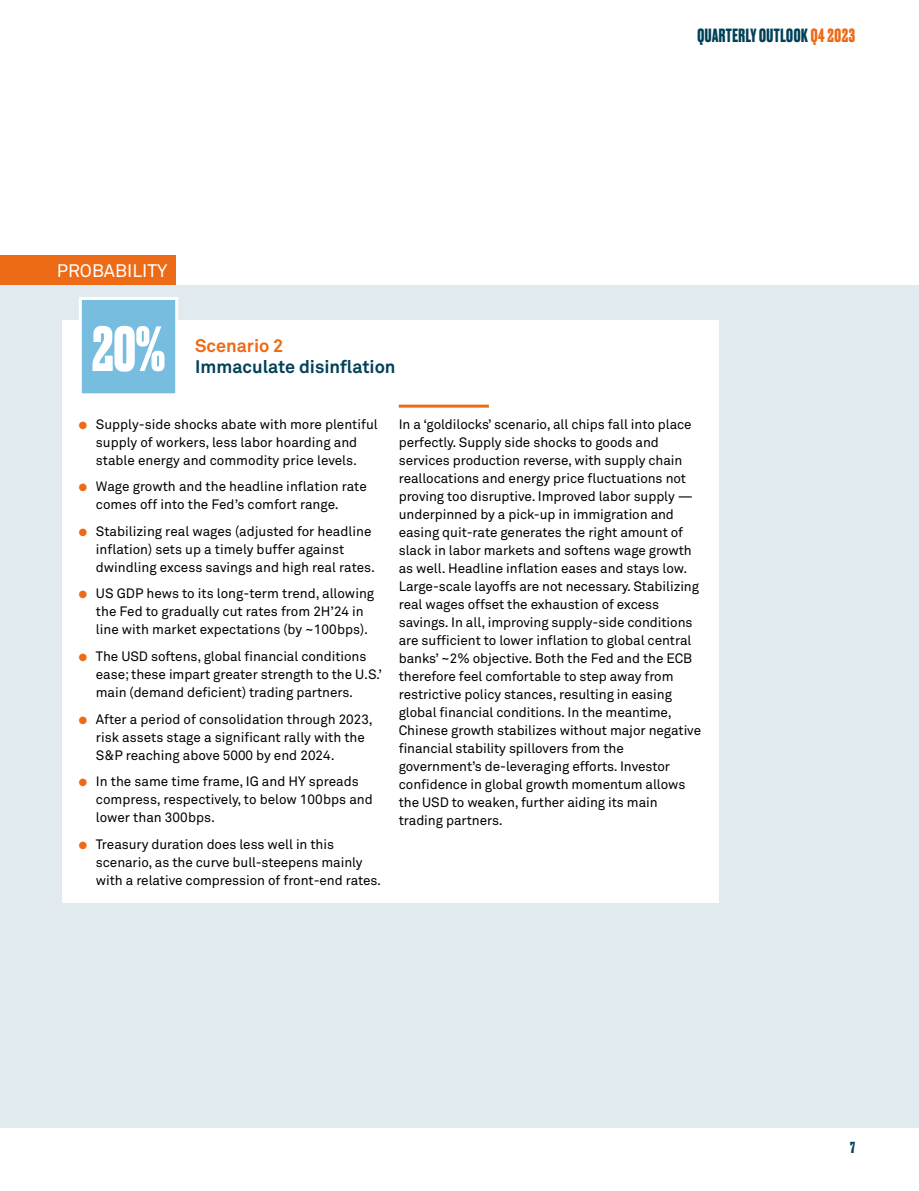
<style>
.page{position:relative;width:919px;height:1191px;background:#fff}
.page>*{position:absolute;margin:0;border:0;box-sizing:border-box;transform-origin:0 0}
.t1{font:700 60px "Druk";color:#fff}
.t2{font:700 18px "Druk";letter-spacing:.03em;color:#004157}
.t3{font:700 18px "Akkurat Pro";color:#004157}
.t4{font:18px "Akkurat Pro";color:#fff}
.t5{font:700 18px "Akkurat Pro";color:#ed6a16}
.t6{font:700 15px "Druk";color:#004157}
.t7{font:13.5px/18px "Akkurat Pro";letter-spacing:-.005em;color:#000}
.s1{color:#ed6a16}
</style>
<div class="page">
<div style="left:0;top:285px;width:918px;height:842px;background:#e1ebef"></div>
<div style="left:62px;top:320px;width:656px;height:582px;background:#fff"></div>
<hr style="left:399px;top:404px;width:90px;height:3px;background:#ed6a16">
<div style="left:80px;top:298px;width:97px;height:97px;background:#76bde0"></div>
<div style="left:79px;top:297px;width:99px;height:99px;border:3px solid #fff"></div>
<div style="left:0;top:255px;width:175px;height:30px;background:#ed6a16"></div>
<h2 class="t4" style="left:57px;top:260px;width:112px">PROBABILITY</h2>
<h1 class="t1" style="left:92px;top:308px;width:75px">20%</h1>
<h2 class="t5" style="left:195px;top:334px;width:90px">Scenario 2</h2>
<h2 class="t3" style="left:195px;top:355px;width:202px">Immaculate disinflation</h2>
<h2 class="t2" style="left:697px;top:23px;width:159px">QUARTERLY OUTLOOK <span class="s1">Q4 2023</span></h2>
<p class="t7" style="left:79px;top:415px;width:300px;text-align:center"><span class="s1">●</span> Supply-side shocks abate with more plentiful supply of workers, less labor hoarding and stable energy and commodity price levels.</p>
<p class="t7" style="left:96px;top:478px;width:272px;text-indent:-17px"><span class="s1">●</span> Wage growth and the headline inflation rate comes off into the Fed’s comfort range.</p>
<p class="t7" style="left:96px;top:522px;width:280px;text-indent:-17px"><span class="s1">●</span> Stabilizing real wages (adjusted for headline inflation) sets up a timely buffer against dwindling excess savings and high real rates.</p>
<p class="t7" style="left:96px;top:585px;width:280px;text-indent:-17px"><span class="s1">●</span> US GDP hews to its long-term trend, allowing the Fed to gradually cut rates from 2H’24 in line with market expectations (by ~100bps).</p>
<p class="t7" style="left:96px;top:647px;width:288px;text-indent:-17px"><span class="s1">●</span> The USD softens, global financial conditions ease; these impart greater strength to the U.S.’ main (demand deficient) trading partners.</p>
<p class="t7" style="left:96px;top:710px;width:278px;text-indent:-17px"><span class="s1">●</span> After a period of consolidation through 2023, risk assets stage a significant rally with the<br>S&amp;P reaching above 5000 by end 2024.</p>
<p class="t7" style="left:96px;top:772px;width:278px;text-indent:-17px"><span class="s1">●</span> In the same time frame, IG and HY spreads compress, respectively, to below 100bps and lower than 300bps.</p>
<p class="t7" style="left:96px;top:835px;width:287px;text-indent:-17px"><span class="s1">●</span> Treasury duration does less well in this scenario, as the curve bull-steepens mainly with a relative compression of front-end rates.</p>
<p class="t7" style="left:399px;top:415px;width:304px">In a ‘goldilocks’ scenario, all chips fall into place perfectly. Supply side shocks to goods and services production reverse, with supply chain reallocations and energy price fluctuations not proving too disruptive. Improved labor supply — underpinned by a pick-up in immigration and easing quit-rate generates the right amount of slack in labor markets and softens wage growth as well. Headline inflation eases and stays low.<br>Large-scale layoffs are not necessary. Stabilizing real wages offset the exhaustion of excess savings. In all, improving supply-side conditions are sufficient to lower inflation to global central banks’ ~2% objective. Both the Fed and the ECB therefore feel comfortable to step away from restrictive policy stances, resulting in easing global financial conditions. In the meantime, Chinese growth stabilizes without major negative financial stability spillovers from the government’s de-leveraging efforts. Investor confidence in global growth momentum allows the USD to weaken, further aiding its main trading partners.</p>
<p class="t6" style="left:850px;top:1136px;width:6px">7</p>
</div>
